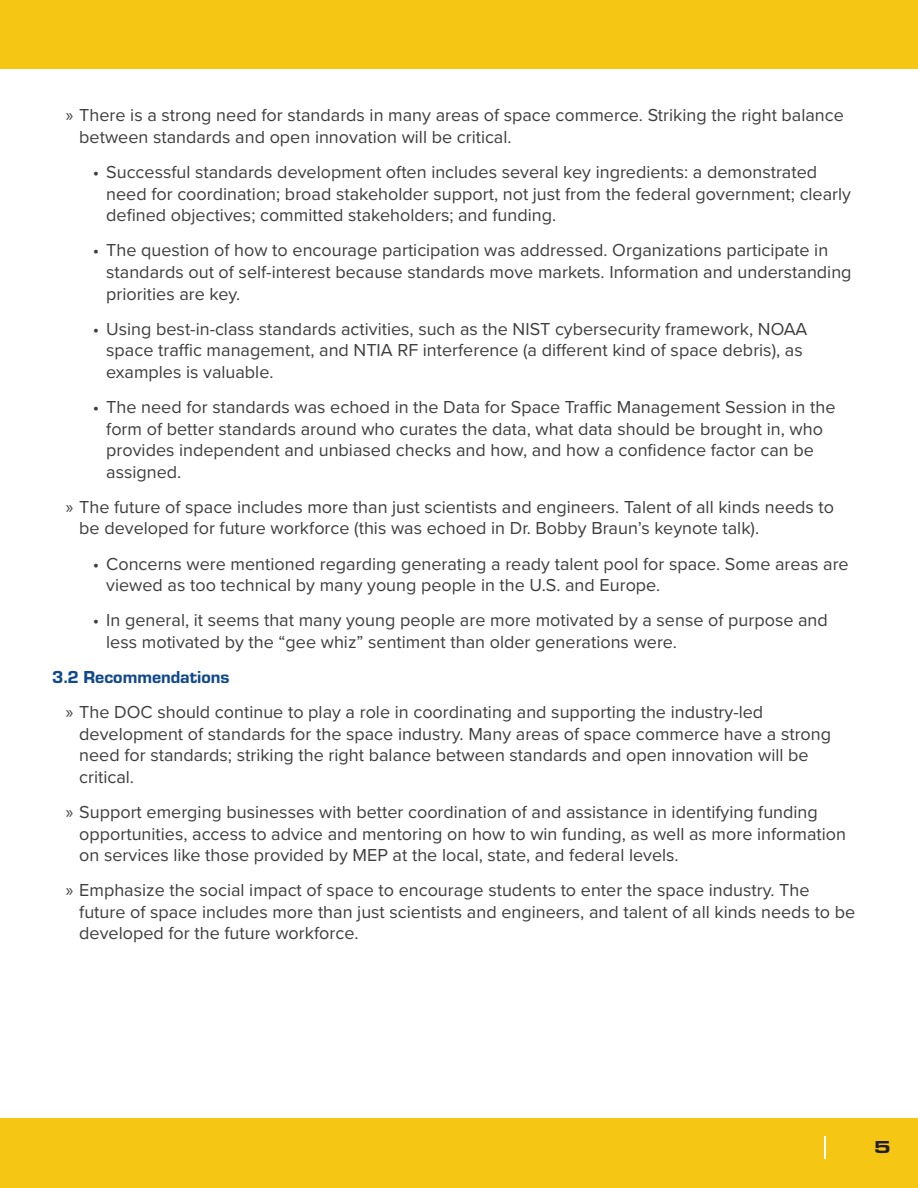
<style>
.page{position:relative;width:918px;height:1188px;background:#fff}
.page>*{position:absolute;margin:0;border:0;box-sizing:border-box;transform-origin:0 0}
.t1{font:18px/21.6px "Proxima Nova";color:#3e3e3f}
.t2{font:18px "Eurostile Hea";color:#12498b}
.t3{font:900 18px "Eurostile Ext";color:#231f20}
.s1{font-family:"Myriad Pro"}
</style>
<div class="page">
<div style="left:0;top:0;width:918px;height:69px;background:#f5c614"></div>
<div style="left:0;top:1119px;width:918px;height:69px;background:#f5c614"></div>
<hr style="left:824px;top:1136px;width:2px;height:23px;background:#fff">
<p class="t1" style="left:79px;top:104px;width:766px;text-indent:-14px"><span class="s1">»</span> There is a strong need for standards in many areas of space commerce. Striking the right balance between standards and open innovation will be critical.</p>
<p class="t1" style="left:106px;top:160px;width:746px;text-indent:-13px">• Successful standards development often includes several key ingredients: a demonstrated need for coordination; broad stakeholder support, not just from the federal government; clearly defined objectives; committed stakeholders; and funding.</p>
<p class="t1" style="left:106px;top:239px;width:747px;text-indent:-13px">• The question of how to encourage participation was addressed. Organizations participate in standards out of self-interest because standards move markets. Information and understanding priorities are key.</p>
<p class="t1" style="left:106px;top:317px;width:703px;text-indent:-13px">• Using best-in-class standards activities, such as the NIST cybersecurity framework, NOAA space traffic management, and NTIA RF interference (a different kind of space debris), as examples is valuable.</p>
<p class="t1" style="left:106px;top:395px;width:731px;text-indent:-14px">• The need for standards was echoed in the Data for Space Traffic Management Session in the form of better standards around who curates the data, what data should be brought in, who provides independent and unbiased checks and how, and how a confidence factor can be assigned.</p>
<p class="t1" style="left:79px;top:495px;width:756px;text-indent:-13px"><span class="s1">»</span> The future of space includes more than just scientists and engineers. Talent of all kinds needs to be developed for future workforce (this was echoed in Dr. Bobby Braun’s keynote talk).</p>
<p class="t1" style="left:106px;top:552px;width:744px;text-indent:-13px">• Concerns were mentioned regarding generating a ready talent pool for space. Some areas are viewed as too technical by many young people in the U.S. and Europe.</p>
<p class="t1" style="left:106px;top:609px;width:723px;text-indent:-14px">• In general, it seems that many young people are more motivated by a sense of purpose and less motivated by the “gee whiz” sentiment than older generations were.</p>
<p class="t2" style="left:52px;top:664px;width:179px">3.2 Recommendations</p>
<p class="t1" style="left:79px;top:700px;width:753px;text-indent:-13px"><span class="s1">»</span> The DOC should continue to play a role in coordinating and supporting the industry-led development of standards for the space industry. Many areas of space commerce have a strong need for standards; striking the right balance between standards and open innovation will be critical.</p>
<p class="t1" style="left:79px;top:800px;width:768px;text-indent:-14px"><span class="s1">»</span> Support emerging businesses with better coordination of and assistance in identifying funding opportunities, access to advice and mentoring on how to win funding, as well as more information on services like those provided by MEP at the local, state, and federal levels.</p>
<p class="t1" style="left:79px;top:879px;width:778px;text-indent:-14px"><span class="s1">»</span> Emphasize the social impact of space to encourage students to enter the space industry. The future of space includes more than just scientists and engineers, and talent of all kinds needs to be developed for the future workforce.</p>
<p class="t3" style="left:874px;top:1134px;width:19px">5</p>
</div>
